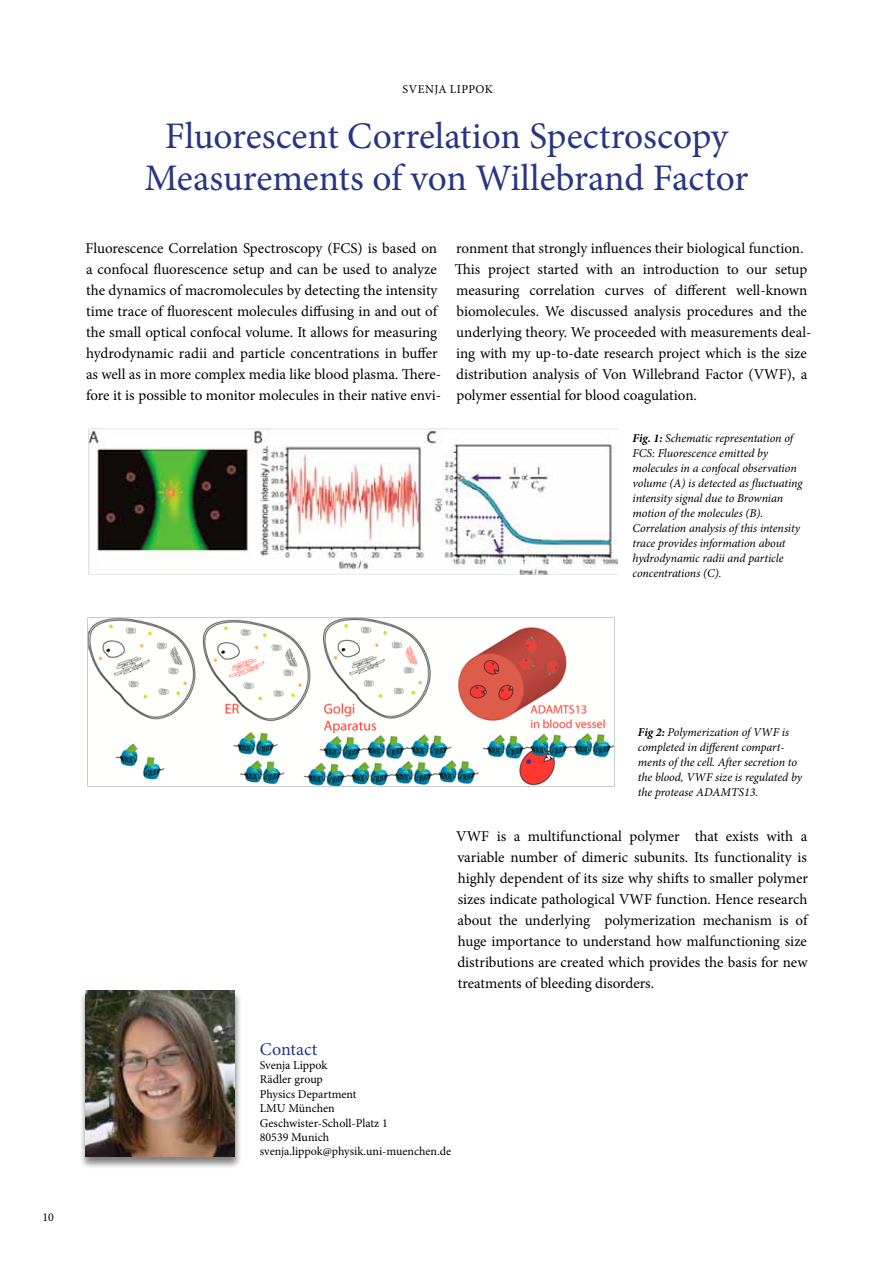
<style>
.page{position:relative;width:893px;height:1263px;background:#fff}
.page>*{position:absolute;margin:0;border:0;box-sizing:border-box;transform-origin:0 0}
.t1{font:37.5px/42px "Minion Pro";letter-spacing:-.005em;color:#283583;text-align:center}
.t2{font:18px "Minion Pro";letter-spacing:.005em;color:#283583}
.t3{font:15px/21px "Minion Pro";color:#000}
.t4{font:italic 12px/15px "Minion Pro";letter-spacing:-.01em;color:#000}
.t5{font:12px/14.4px "Minion Pro";color:#000}
.s1{font-weight:700}
</style>
<div class="page">
<img style="left:88px;top:428px;width:530px;height:146px">
<div style="left:79px;top:990px;width:163px;height:180px;background:#000;opacity:.5"></div>
<img style="left:85px;top:991px;width:149px;height:165px">
<img style="left:87px;top:617px;width:527px;height:170px">
<p class="t5" style="left:403px;top:82px;width:15px">Svenja</p>
<p class="t5" style="left:450px;top:82px;width:16px">Lippok</p>
<h1 class="t1" style="left:145px;top:115px;width:605px">Fluorescent Correlation Spectroscopy<br>Measurements of von Willebrand Factor</h1>
<p class="t3" style="left:86px;top:238px;width:357px">Fluorescence Correlation Spectroscopy (FCS) is based on a confocal fluorescence setup and can be used to analyze the dynamics of macromolecules by detecting the intensity time trace of fluorescent molecules diffusing in and out of the small optical confocal volume. It allows for measuring hydrodynamic radii and particle concentrations in buffer as well as in more complex media like blood plasma. There&shy;fore it is possible to monitor molecules in their native envi-</p>
<p class="t3" style="left:455px;top:238px;width:358px">ronment that strongly influences their biological function.<br>This project started with an introduction to our setup measuring correlation curves of different well-known biomolecules. We discussed analysis procedures and the underlying theory. We proceeded with measurements deal&shy;ing with my up-to-date research project which is the size distribution analysis of Von Willebrand Factor (VWF), a polymer essential for blood coagulation.</p>
<p class="t4" style="left:632px;top:431px;width:171px"><span class="s1">Fig. 1:</span> Schematic representation of FCS: Fluorescence emitted by molecules in a confocal observation volume (A) is detected as fluctuating intensity signal due to Brownian motion of the molecules (B).<br>Correlation analysis of this intensity trace provides information about hydrodynamic radii and particle concentrations (C).</p>
<p class="t5" style="left:43px;top:1210px;width:13px">10</p>
<p class="t4" style="left:638px;top:725px;width:166px"><span class="s1">Fig 2:</span> Polymerization of VWF is completed in different compart&shy;ments of the cell. After secretion to the blood, VWF size is regulated by the protease ADAMTS13.</p>
<p class="t3" style="left:456px;top:826px;width:353px;text-align:justify">VWF is a multifunctional polymer that exists with a variable number of dimeric subunits. Its functionality is highly dependent of its size why shifts to smaller polymer sizes indicate pathological VWF function. Hence research about the underlying polymerization mechanism is of huge importance to understand how malfunctioning size distributions are created which provides the basis for new treatments of bleeding disorders.</p>
<p class="t2" style="left:260px;top:1037px;width:59px">Contact</p>
<p class="t5" style="left:260px;top:1058px;width:193px">Svenja Lippok<br>Rädler group<br>Physics Department<br>LMU München<br>Geschwister-Scholl-Platz 1<br>80539 Munich svenja.lippok@physik.uni-muenchen.de</p>
</div>
